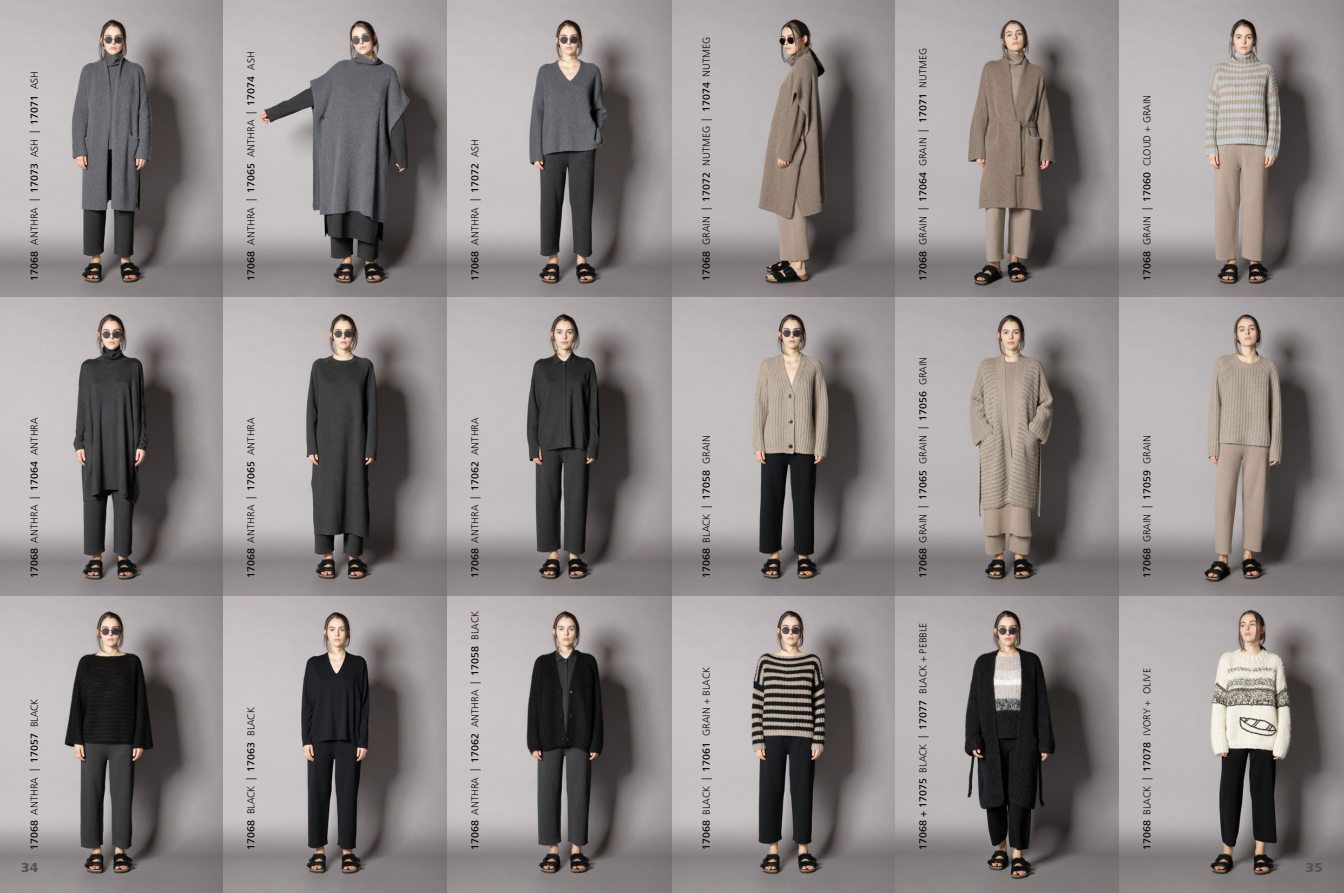
<style>
.page{position:relative;width:1344px;height:893px;background:#fff}
.page>*{position:absolute;margin:0;border:0;box-sizing:border-box;transform-origin:0 0}
.t1{font:800 13.5px "Frutiger Next LT";color:#55524e}
.t2{font:300 10.5px "Frutiger Next LT";letter-spacing:.01em;color:#000}
.t3{font:500 10.5px "Frutiger Next LT";letter-spacing:.01em;color:#000}
.s1{font-weight:300}
.s2{font-weight:500}
</style>
<div class="page">
<img style="left:0;top:0;width:1344px;height:893px">
<p class="t3" style="left:28px;top:281px;width:211px;rotate:-90deg">17068 <span class="s1">ANTHRA |</span> 17073 <span class="s1">ASH |</span> 17071 <span class="s1">ASH</span></p>
<p class="t2" style="left:245px;top:281px;width:230px;rotate:-90deg"><span class="s2">17068</span> ANTHRA | <span class="s2">17065</span> ANTHRA | <span class="s2">17074</span> ASH</p>
<p class="t3" style="left:469px;top:281px;width:143px;rotate:-90deg">17068 <span class="s1">ANTHRA |</span> 17072 <span class="s1">ASH</span></p>
<p class="t2" style="left:28px;top:578px;width:162px;rotate:-90deg"><span class="s2">17068</span> ANTHRA | <span class="s2">17064</span> ANTHRA</p>
<p class="t2" style="left:245px;top:578px;width:162px;rotate:-90deg"><span class="s2">17068</span> ANTHRA | <span class="s2">17065</span> ANTHRA</p>
<p class="t2" style="left:469px;top:578px;width:162px;rotate:-90deg"><span class="s2">17068</span> ANTHRA | <span class="s2">17062</span> ANTHRA</p>
<p class="t2" style="left:28px;top:850px;width:153px;rotate:-90deg"><span class="s2">17068</span> ANTHRA | <span class="s2">17057</span> BLACK</p>
<p class="t2" style="left:245px;top:850px;width:145px;rotate:-90deg"><span class="s2">17068</span> BLACK | <span class="s2">17063</span> BLACK</p>
<p class="t2" style="left:469px;top:850px;width:241px;rotate:-90deg"><span class="s2">17068</span> ANTHRA | <span class="s2">17062</span> ANTHRA | <span class="s2">17058</span> BLACK</p>
<p class="t2" style="left:700px;top:281px;width:245px;rotate:-90deg"><span class="s2">17068</span> GRAIN | <span class="s2">17072</span> NUTMEG | <span class="s2">17074</span> NUTMEG</p>
<p class="t2" style="left:917px;top:281px;width:234px;rotate:-90deg"><span class="s2">17068</span> GRAIN | <span class="s2">17064</span> GRAIN | <span class="s2">17071</span> NUTMEG</p>
<p class="t2" style="left:700px;top:578px;width:145px;rotate:-90deg"><span class="s2">17068</span> BLACK | <span class="s2">17058</span> GRAIN</p>
<p class="t2" style="left:700px;top:850px;width:185px;rotate:-90deg"><span class="s2">17068</span> BLACK | <span class="s2">17061</span> GRAIN + BLACK</p>
<p class="t2" style="left:917px;top:578px;width:223px;rotate:-90deg"><span class="s2">17068</span> GRAIN | <span class="s2">17065</span> GRAIN | <span class="s2">17056</span> GRAIN</p>
<p class="t2" style="left:917px;top:850px;width:229px;rotate:-90deg"><span class="s2">17068 + 17075</span> BLACK | <span class="s2">17077</span> BLACK + PEBBLE</p>
<p class="t2" style="left:1141px;top:281px;width:188px;rotate:-90deg"><span class="s2">17068</span> GRAIN | <span class="s2">17060</span> CLOUD + GRAIN</p>
<p class="t2" style="left:1141px;top:578px;width:145px;rotate:-90deg"><span class="s2">17068</span> GRAIN | <span class="s2">17059</span> GRAIN</p>
<p class="t2" style="left:1141px;top:850px;width:183px;rotate:-90deg"><span class="s2">17068</span> BLACK | <span class="s2">17078</span> IVORY + OLIVE</p>
<p class="t1" style="left:21px;top:859px;width:18px">34</p>
<p class="t1" style="left:1305px;top:859px;width:18px">35</p>
</div>
